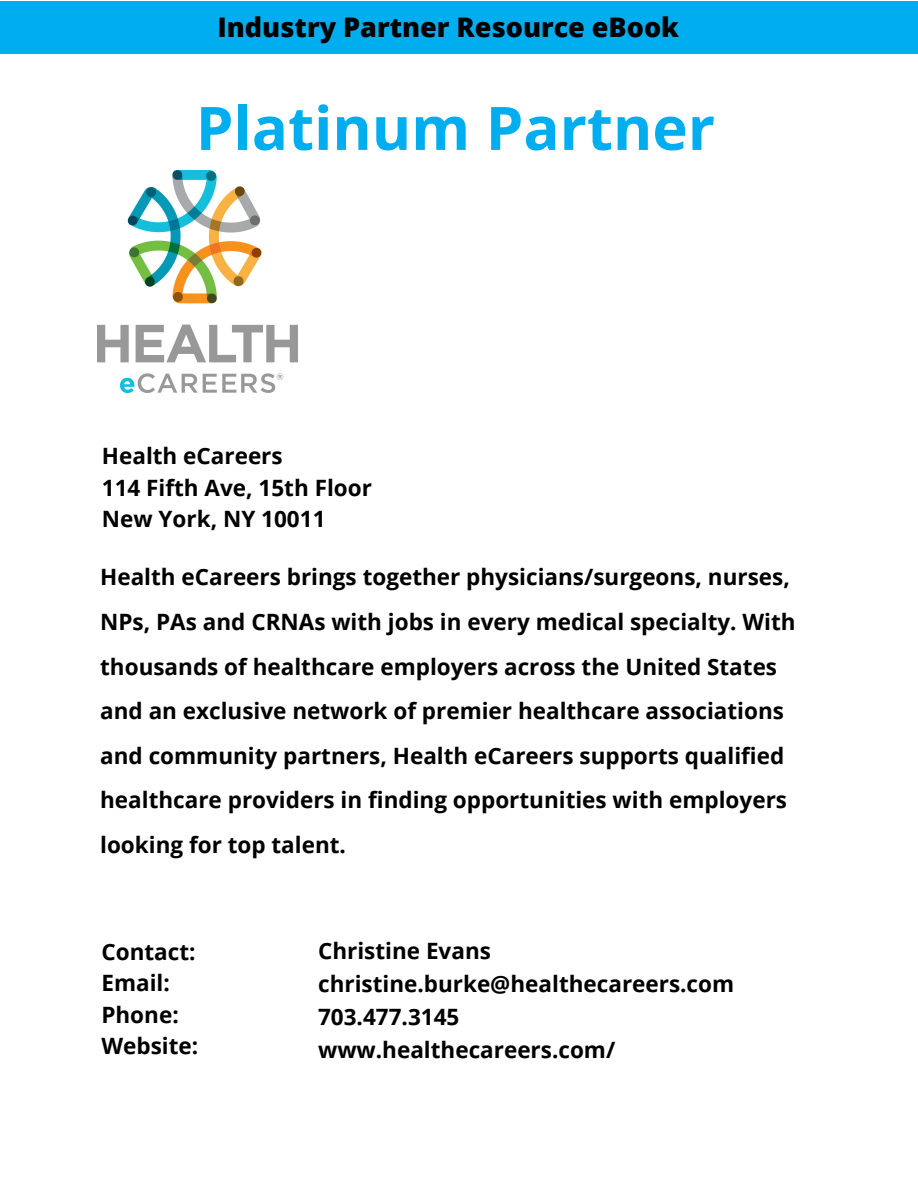
<style>
.page{position:relative;width:918px;height:1188px;background:#fff}
.page>*{position:absolute;margin:0;border:0;box-sizing:border-box;transform-origin:0 0}
.t1{font:700 60px "Open Sans";color:#00aeef}
.t2{font:800 27px "Open Sans";color:#000}
.t3{font:700 22.5px/44.5px "Open Sans";color:#000}
.t4{font:700 22.5px "Open Sans";color:#000}
</style>
<div class="page">
<div style="left:0;top:2px;width:918px;height:52px;background:#00aeef"></div>
<img style="left:97px;top:170px;width:200px;height:222px">
<p class="t2" style="left:217px;top:9px;width:463px">Industry Partner Resource eBook</p>
<p class="t1" style="left:196px;top:86px;width:521px">Platinum Partner</p>
<p class="t3" style="left:102px;top:440px;width:272px;line-height:31.5px">Health eCareers<br>114 Fifth Ave, 15th Floor<br>New York, NY 10011</p>
<p class="t3" style="left:100px;top:554px;width:697px">Health eCareers brings together physicians/surgeons, nurses, NPs, PAs and CRNAs with jobs in every medical specialty. With thousands of healthcare employers across the United States and an exclusive network of premier healthcare associations and community partners, Health eCareers supports qualified healthcare providers in finding opportunities with employers looking for top talent.</p>
<p class="t4" style="left:101px;top:936px;width:96px">Contact:</p>
<p class="t4" style="left:101px;top:967px;width:70px">Email:</p>
<p class="t4" style="left:101px;top:999px;width:79px">Phone:</p>
<p class="t4" style="left:101px;top:1030px;width:98px">Website:</p>
<p class="t3" style="left:318px;top:934px;width:418px;line-height:33px">Christine Evans christine.burke@healthecareers.com<br>703.477.3145 www.healthecareers.com/</p>
</div>
